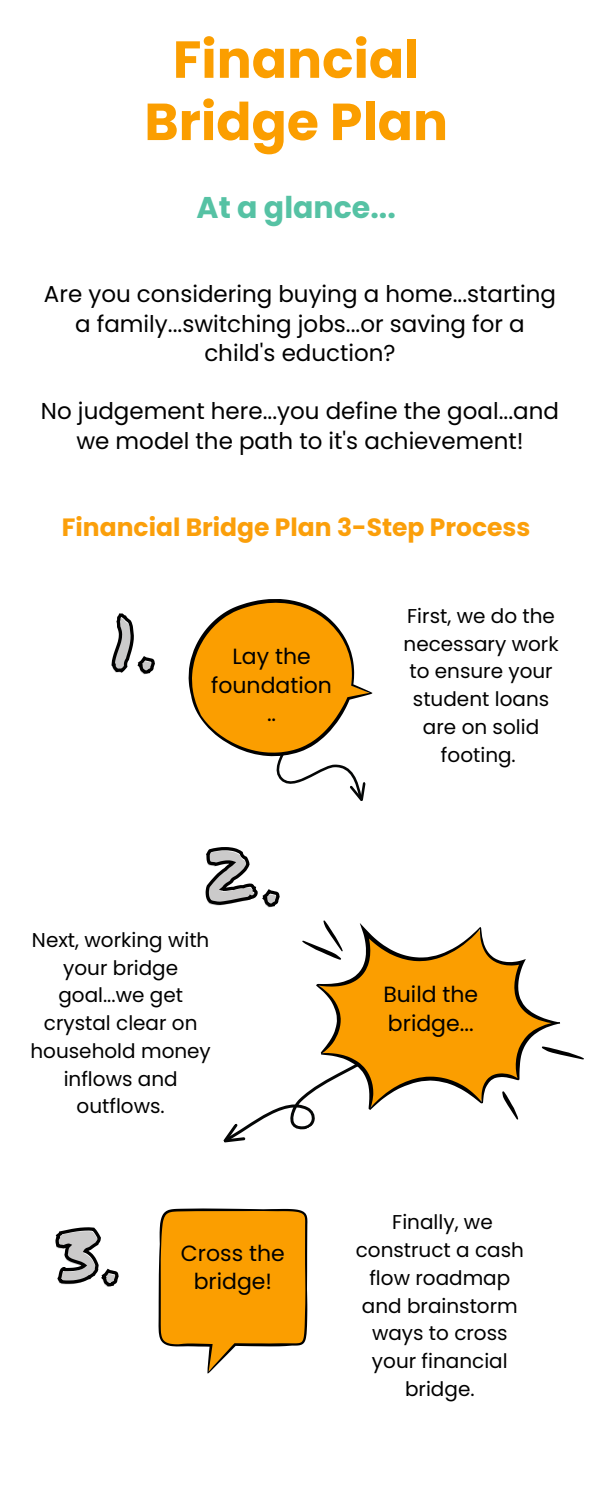
<style>
.page{position:relative;width:600px;height:1500px;background:#fff}
.page>*{position:absolute;margin:0;border:0;box-sizing:border-box;transform-origin:0 0}
.t1{font:75px "Permanent Marker";color:#cbcaca}
.t2{font:700 52px/62.2px "Poppins";color:#fb9e00;text-align:center}
.t3{font:700 30px "Poppins";color:#56c2a4}
.t4{font:700 25px "Poppins";color:#fb9f0a}
.t5{font:23px/29.2px "Poppins";color:#000;text-align:center}
.t6{font:22px/28.5px "Poppins";color:#000;text-align:center}
.t7{font:20px/27.8px "Poppins";color:#000;text-align:center}
</style>
<div class="page">
<svg style="left:223px;top:1086px;width:93px;height:57px"></svg>
<svg style="left:316px;top:923px;width:244px;height:187px;fill:#fb9e00"></svg>
<svg style="left:302px;top:920px;width:41px;height:40px"></svg>
<svg style="left:542px;top:1047px;width:42px;height:12px"></svg>
<svg style="left:502px;top:1091px;width:16px;height:29px"></svg>
<svg style="left:188px;top:599px;width:184px;height:202px"></svg>
<svg style="left:55px;top:1227px;width:64px;height:60px"></svg>
<svg style="left:159px;top:1208px;width:148px;height:165px"></svg>
<svg style="left:111px;top:613px;width:44px;height:61px"></svg>
<svg style="left:205px;top:847px;width:75px;height:60px"></svg>
<h2 class="t2" style="left:144px;top:29px;width:305px">Financial<br>Bridge Plan</h2>
<h3 class="t3" style="left:197px;top:187px;width:201px">At a glance...</h3>
<p class="t5" style="left:44px;top:280px;width:514px">Are you considering buying a home...starting a family...switching jobs...or saving for a child's eduction?</p>
<p class="t5" style="left:41px;top:397px;width:520px">No judgement here...you define the goal...and we model the path to it's achievement!</p>
<p class="t4" style="left:62px;top:510px;width:470px">Financial Bridge Plan 3-Step Process</p>
<h1 class="t1" style="left:111px;top:589px;width:49px">1.</h1>
<p class="t6" style="left:211px;top:642px;width:122px">Lay the foundation ..</p>
<h1 class="t1" style="left:202px;top:822px;width:83px">2.</h1>
<p class="t7" style="left:31px;top:926px;width:182px">Next, working with your bridge goal...we get crystal clear on household money inflows and outflows.</p>
<p class="t7" style="left:404px;top:602px;width:157px">First, we do the necessary work to ensure your student loans are on solid footing.</p>
<p class="t6" style="left:383px;top:980px;width:96px;text-align:left">Build the bridge...</p>
<h1 class="t1" style="left:57px;top:1202px;width:67px">3.</h1>
<p class="t6" style="left:181px;top:1239px;width:105px">Cross the bridge!</p>
<p class="t7" style="left:356px;top:1208px;width:170px">Finally, we construct a cash flow roadmap and brainstorm ways to cross your financial bridge.</p>
</div>
